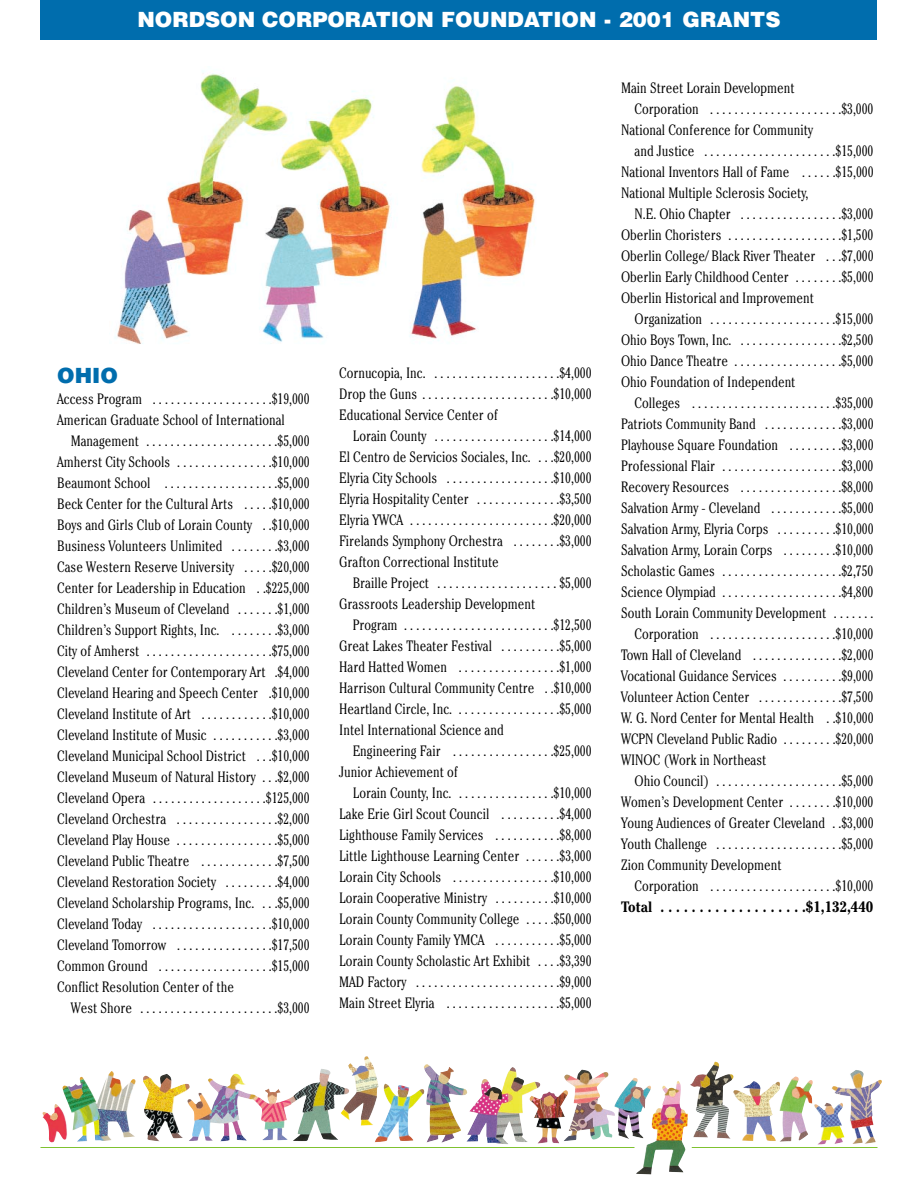
<style>
.page{position:relative;width:918px;height:1188px;background:#fff}
.page>*{position:absolute;margin:0;border:0;box-sizing:border-box;transform-origin:0 0}
.t1{font:900 21px "Helvetica";color:#fff}
.t2{font:900 21px "Helvetica";color:#006dad}
.t3{font:300 condensed 15px/21px "Cheltenham";color:#000;text-align:justify}
.t4{font:700 condensed 15px "Cheltenham";color:#000}
</style>
<div class="page">
<img style="left:341px;top:1056px;width:541px;height:87px">
<hr style="left:40px;top:1147px;width:594px;height:1px;background:#7fc230">
<hr style="left:692px;top:1147px;width:186px;height:1px;background:#7fc230">
<div style="left:40px;top:0;width:838px;height:40px;background:#006dad"></div>
<img style="left:115px;top:70px;width:421px;height:274px">
<h1 class="t1" style="left:137px;top:12px;width:645px">NORDSON CORPORATION FOUNDATION - 2001 GRANTS</h1>
<h1 class="t2" style="left:57px;top:368px;width:62px">OHIO</h1>
<p class="t3" style="left:57px;top:390px;width:254px">Access Program . . . . . . . . . . . . . . . . . . . .$19,000<br>American Graduate School of International</p>
<p class="t3" style="left:57px;top:432px;width:254px;text-indent:14px">Management . . . . . . . . . . . . . . . . . . . . . .$5,000<br>Amherst City Schools . . . . . . . . . . . . . . . .$10,000<br>Beaumont School . . . . . . . . . . . . . . . . . . .$5,000<br>Beck Center for the Cultural Arts . . . . .$10,000<br>Boys and Girls Club of Lorain County . .$10,000<br>Business Volunteers Unlimited . . . . . . . .$3,000<br>Case Western Reserve University . . . . .$20,000<br>Center for Leadership in Education . .$225,000<br>Children’s Museum of Cleveland . . . . . . .$1,000<br>Children’s Support Rights, Inc. . . . . . . . .$3,000<br>City of Amherst . . . . . . . . . . . . . . . . . . . . .$75,000<br>Cleveland Center for Contemporary Art .$4,000<br>Cleveland Hearing and Speech Center .$10,000<br>Cleveland Institute of Art . . . . . . . . . . . .$10,000<br>Cleveland Institute of Music . . . . . . . . . . .$3,000<br>Cleveland Municipal School District . . .$10,000<br>Cleveland Museum of Natural History . . .$2,000<br>Cleveland Opera . . . . . . . . . . . . . . . . . . .$125,000<br>Cleveland Orchestra . . . . . . . . . . . . . . . . .$2,000<br>Cleveland Play House . . . . . . . . . . . . . . . . .$5,000<br>Cleveland Public Theatre . . . . . . . . . . . . .$7,500<br>Cleveland Restoration Society . . . . . . . . .$4,000<br>Cleveland Scholarship Programs, Inc. . . .$5,000<br>Cleveland Today . . . . . . . . . . . . . . . . . . . .$10,000<br>Cleveland Tomorrow . . . . . . . . . . . . . . . .$17,500<br>Common Ground . . . . . . . . . . . . . . . . . . .$15,000<br>Conflict Resolution Center of the</p>
<p class="t3" style="left:71px;top:999px;width:240px">West Shore . . . . . . . . . . . . . . . . . . . . . . .$3,000</p>
<p class="t3" style="left:339px;top:364px;width:254px">Cornucopia, Inc. . . . . . . . . . . . . . . . . . . . . .$4,000<br>Drop the Guns . . . . . . . . . . . . . . . . . . . . . .$10,000<br>Educational Service Center of</p>
<p class="t3" style="left:339px;top:427px;width:254px;text-indent:14px">Lorain County . . . . . . . . . . . . . . . . . . . .$14,000<br>El Centro de Servicios Sociales, Inc. . . .$20,000<br>Elyria City Schools . . . . . . . . . . . . . . . . . .$10,000<br>Elyria Hospitality Center . . . . . . . . . . . . . .$3,500<br>Elyria YWCA . . . . . . . . . . . . . . . . . . . . . . . .$20,000<br>Firelands Symphony Orchestra . . . . . . . .$3,000<br>Grafton Correctional Institute</p>
<p class="t3" style="left:339px;top:574px;width:254px;text-indent:14px">Braille Project . . . . . . . . . . . . . . . . . . . . $5,000<br>Grassroots Leadership Development</p>
<p class="t3" style="left:339px;top:616px;width:254px;text-indent:14px">Program . . . . . . . . . . . . . . . . . . . . . . . . .$12,500<br>Great Lakes Theater Festival . . . . . . . . . .$5,000<br>Hard Hatted Women . . . . . . . . . . . . . . . . .$1,000<br>Harrison Cultural Community Centre . .$10,000<br>Heartland Circle, Inc. . . . . . . . . . . . . . . . . .$5,000<br>Intel International Science and</p>
<p class="t3" style="left:339px;top:742px;width:254px;text-indent:14px">Engineering Fair . . . . . . . . . . . . . . . . .$25,000<br>Junior Achievement of</p>
<p class="t3" style="left:339px;top:784px;width:254px;text-indent:14px">Lorain County, Inc. . . . . . . . . . . . . . . . .$10,000<br>Lake Erie Girl Scout Council . . . . . . . . . .$4,000<br>Lighthouse Family Services . . . . . . . . . . .$8,000<br>Little Lighthouse Learning Center . . . . . .$3,000<br>Lorain City Schools . . . . . . . . . . . . . . . . .$10,000<br>Lorain Cooperative Ministry . . . . . . . . . .$10,000<br>Lorain County Community College . . . . .$50,000<br>Lorain County Family YMCA . . . . . . . . . . .$5,000<br>Lorain County Scholastic Art Exhibit . . . .$3,390<br>MAD Factory . . . . . . . . . . . . . . . . . . . . . . . .$9,000<br>Main Street Elyria . . . . . . . . . . . . . . . . . . .$5,000</p>
<p class="t3" style="left:621px;top:79px;width:175px">Main Street Lorain Development</p>
<p class="t3" style="left:635px;top:100px;width:240px">Corporation . . . . . . . . . . . . . . . . . . . . . .$3,000</p>
<p class="t3" style="left:621px;top:121px;width:193px">National Conference for Community</p>
<p class="t3" style="left:635px;top:142px;width:240px">and Justice . . . . . . . . . . . . . . . . . . . . . .$15,000</p>
<p class="t3" style="left:621px;top:163px;width:254px">National Inventors Hall of Fame . . . . . .$15,000</p>
<p class="t3" style="left:621px;top:184px;width:189px">National Multiple Sclerosis Society,</p>
<p class="t3" style="left:635px;top:205px;width:240px">N.E. Ohio Chapter . . . . . . . . . . . . . . . . .$3,000</p>
<p class="t3" style="left:621px;top:226px;width:254px">Oberlin Choristers . . . . . . . . . . . . . . . . . . .$1,500</p>
<p class="t3" style="left:621px;top:247px;width:254px">Oberlin College/ Black River Theater . . .$7,000</p>
<p class="t3" style="left:621px;top:268px;width:254px">Oberlin Early Childhood Center . . . . . . . .$5,000</p>
<p class="t3" style="left:621px;top:289px;width:194px">Oberlin Historical and Improvement</p>
<p class="t3" style="left:635px;top:310px;width:240px">Organization . . . . . . . . . . . . . . . . . . . . .$15,000</p>
<p class="t3" style="left:621px;top:331px;width:254px">Ohio Boys Town, Inc. . . . . . . . . . . . . . . . . .$2,500</p>
<p class="t3" style="left:621px;top:352px;width:254px">Ohio Dance Theatre . . . . . . . . . . . . . . . . . .$5,000</p>
<p class="t3" style="left:621px;top:373px;width:176px">Ohio Foundation of Independent</p>
<p class="t3" style="left:635px;top:394px;width:240px">Colleges . . . . . . . . . . . . . . . . . . . . . . . .$35,000</p>
<p class="t3" style="left:621px;top:415px;width:254px">Patriots Community Band . . . . . . . . . . . . .$3,000</p>
<p class="t3" style="left:621px;top:436px;width:254px">Playhouse Square Foundation . . . . . . . . .$3,000</p>
<p class="t3" style="left:621px;top:457px;width:254px">Professional Flair . . . . . . . . . . . . . . . . . . . .$3,000</p>
<p class="t3" style="left:621px;top:478px;width:254px">Recovery Resources . . . . . . . . . . . . . . . . .$8,000</p>
<p class="t3" style="left:621px;top:499px;width:254px">Salvation Army - Cleveland . . . . . . . . . . . .$5,000</p>
<p class="t3" style="left:621px;top:520px;width:254px">Salvation Army, Elyria Corps . . . . . . . . . .$10,000</p>
<p class="t3" style="left:621px;top:541px;width:254px">Salvation Army, Lorain Corps . . . . . . . . .$10,000</p>
<p class="t3" style="left:621px;top:562px;width:254px">Scholastic Games . . . . . . . . . . . . . . . . . . . .$2,750</p>
<p class="t3" style="left:621px;top:583px;width:254px">Science Olympiad . . . . . . . . . . . . . . . . . . . .$4,800</p>
<p class="t3" style="left:621px;top:604px;width:254px">South Lorain Community Development . . . . . . .</p>
<p class="t3" style="left:635px;top:625px;width:240px">Corporation . . . . . . . . . . . . . . . . . . . . .$10,000</p>
<p class="t3" style="left:621px;top:646px;width:254px">Town Hall of Cleveland . . . . . . . . . . . . . . .$2,000</p>
<p class="t3" style="left:621px;top:667px;width:254px">Vocational Guidance Services . . . . . . . . . .$9,000</p>
<p class="t3" style="left:621px;top:688px;width:254px">Volunteer Action Center . . . . . . . . . . . . . .$7,500</p>
<p class="t3" style="left:621px;top:709px;width:254px">W. G. Nord Center for Mental Health . .$10,000</p>
<p class="t3" style="left:621px;top:730px;width:254px">WCPN Cleveland Public Radio . . . . . . . . .$20,000</p>
<p class="t3" style="left:621px;top:751px;width:147px">WINOC (Work in Northeast</p>
<p class="t3" style="left:635px;top:772px;width:240px">Ohio Council) . . . . . . . . . . . . . . . . . . . . .$5,000</p>
<p class="t3" style="left:621px;top:793px;width:254px">Women’s Development Center . . . . . . . .$10,000</p>
<p class="t3" style="left:621px;top:814px;width:254px">Young Audiences of Greater Cleveland . .$3,000</p>
<p class="t3" style="left:621px;top:835px;width:254px">Youth Challenge . . . . . . . . . . . . . . . . . . . . .$5,000</p>
<p class="t3" style="left:621px;top:856px;width:162px">Zion Community Development</p>
<p class="t3" style="left:635px;top:877px;width:240px">Corporation . . . . . . . . . . . . . . . . . . . . .$10,000</p>
<p class="t4" style="left:621px;top:901px;width:254px">Total . . . . . . . . . . . . . . . . . . .$1,132,440</p>
</div>
